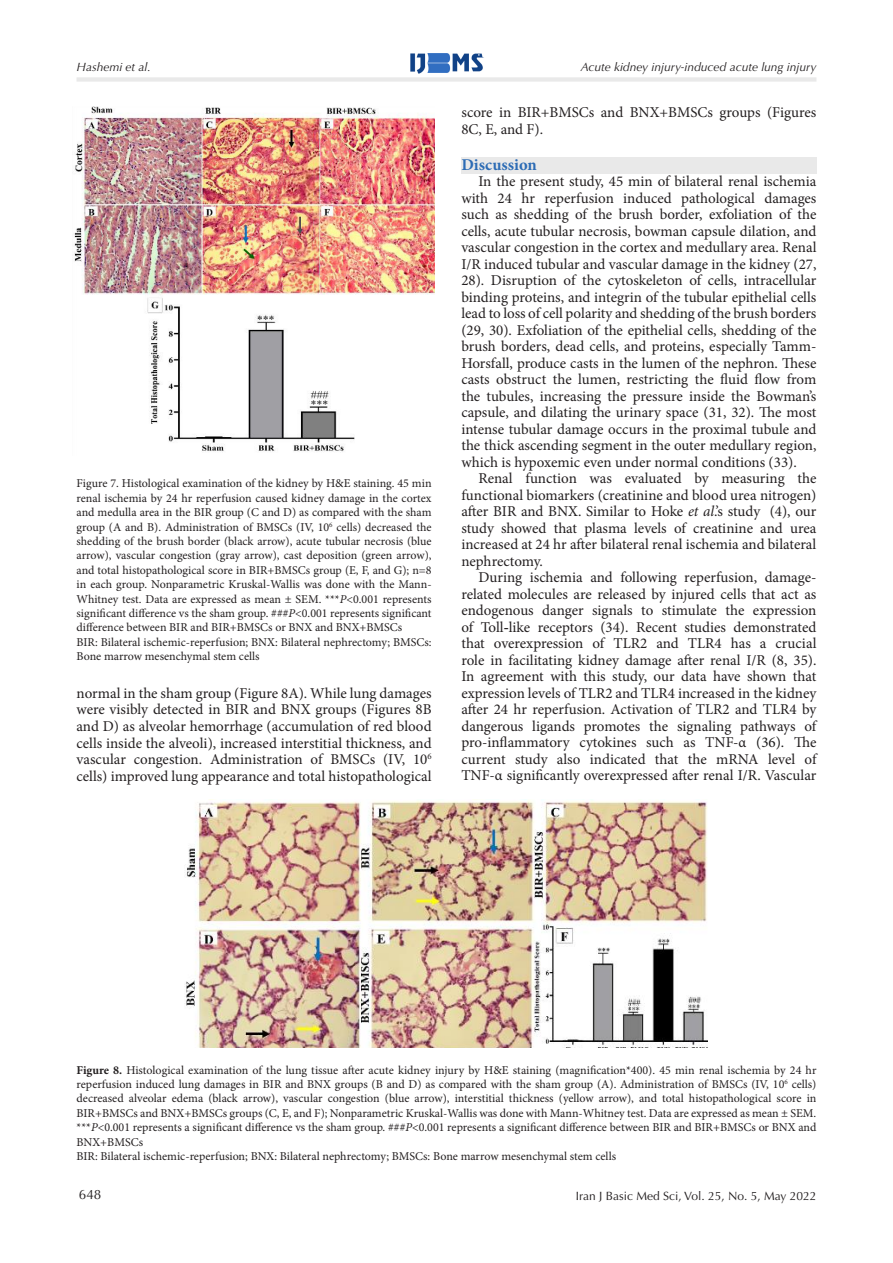
<style>
.page{position:relative;width:893px;height:1263px;background:#fff}
.page>*{position:absolute;margin:0;border:0;box-sizing:border-box;transform-origin:0 0}
.t1{font:700 16.5px "Minion Pro";color:#2d6cb5}
.t2{font:15px/16.5px "Minion Pro";color:#231f20;text-align:justify}
.t3{font:13.5px "Optima LT Std";color:#231f20}
.t4{font:12px/14.4px "Minion Pro";color:#231f20;text-align:justify}
.t5{font:italic 12px "Optima LT Std";color:#231f20}
.t6{font:12px "Optima LT Std";color:#231f20}
.s1{font-style:italic}
.s2{font-family:"Times New Roman"}
.s3{color:#1a1a1a}
.s4{font-weight:700}
</style>
<div class="page">
<img style="left:410px;top:53px;width:74px;height:21px">
<div style="left:77px;top:77px;width:739px;height:5px;background:#e9e9e9"></div>
<div style="left:461px;top:158px;width:355px;height:16px;background:#e9e9e9"></div>
<img style="left:74px;top:106px;width:361px;height:346px">
<img style="left:186px;top:800px;width:521px;height:247px">
<p class="t5" style="left:77px;top:60px;width:76px">Hashemi et al.</p>
<p class="t5" style="left:581px;top:60px;width:237px">Acute kidney injury-induced acute lung injury</p>
<p class="t4" style="left:77px;top:476px;width:357px">Figure 7. Histological examination of the kidney by H&amp;E staining. 45 min renal ischemia by 24 hr reperfusion caused kidney damage in the cortex and medulla area in the BIR group (C and D) as compared with the sham group (A and B). Administration of BMSCs (IV, 10<sup>6</sup> cells) decreased the shedding of the brush border (black arrow), acute tubular necrosis (blue arrow), vascular congestion (gray arrow), cast deposition (green arrow), and total histopathological score in BIR+BMSCs group (E, F, and G); n=8 in each group. Nonparametric Kruskal-Wallis was done with the Mann-Whitney test. Data are expressed as mean ± SEM. ***<span class="s1">P</span>&lt;0.001 represents significant difference vs the sham group. ###<span class="s1">P</span>&lt;0.001 represents significant difference between BIR and BIR+BMSCs or BNX and BNX+BMSCs</p>
<p class="t4" style="left:77px;top:635px;width:357px">BIR: Bilateral ischemic-reperfusion; BNX: Bilateral nephrectomy; BMSCs:<br>Bone marrow mesenchymal stem cells</p>
<p class="t2" style="left:77px;top:685px;width:357px">normal in the sham group (Figure 8A). While lung damages were visibly detected in BIR and BNX groups (Figures 8B and D) as alveolar hemorrhage (accumulation of red blood cells inside the alveoli), increased interstitial thickness, and vascular congestion. Administration of BMSCs (IV, 10<sup>6 </sup>cells) improved lung appearance and total histopathological</p>
<p class="t2" style="left:461px;top:104px;width:357px">score in BIR+BMSCs and BNX+BMSCs groups (Figures<br>8C, E, and F).</p>
<p class="t1" style="left:461px;top:153px;width:77px">Discussion</p>
<p class="t2" style="left:461px;top:173px;width:357px;text-indent:17px">In the present study, 45 min of bilateral renal ischemia with 24 hr reperfusion induced pathological damages such as shedding of the brush border, exfoliation of the cells, acute tubular necrosis, bowman capsule dilation, and vascular congestion in the cortex and medullary area. Renal I/R induced tubular and vascular damage in the kidney (27, 28). Disruption of the cytoskeleton of cells, intracellular binding proteins, and integrin of the tubular epithelial cells lead to loss of cell polarity and shedding of the brush borders (29, 30). Exfoliation of the epithelial cells, shedding of the brush borders, dead cells, and proteins, especially Tamm-Horsfall, produce casts in the lumen of the nephron. These casts obstruct the lumen, restricting the fluid flow from the tubules, increasing the pressure inside the Bowman’s capsule, and dilating the urinary space (31, 32). The most intense tubular damage occurs in the proximal tubule and the thick ascending segment in the outer medullary region, which is hypoxemic even under normal conditions (33).</p>
<p class="t2" style="left:461px;top:470px;width:357px;text-indent:17px">Renal function was evaluated by measuring the functional biomarkers (creatinine and blood urea nitrogen) after BIR and BNX. Similar to Hoke <span class="s1">et al</span>.’s study (4), our study showed that plasma levels of creatinine and urea increased at 24 hr after bilateral renal ischemia and bilateral nephrectomy.</p>
<p class="t2" style="left:461px;top:569px;width:357px;text-indent:17px">During ischemia and following reperfusion, damage&shy;related molecules are released by injured cells that act as endogenous danger signals to stimulate the expression of Toll<span class="s2">‐</span>like receptors (34). Recent studies demonstrated that overexpression of TLR2 and TLR4 has a crucial role in facilitating kidney damage after renal I/R (8, 35).<br>In agreement with this study, our data have shown that expression levels of TLR2 and TLR4 increased in the kidney after 24 hr reperfusion. Activation of TLR2 and TLR4 by dangerous ligands promotes the signaling pathways of pro-inflammatory cytokines such as TNF-α <span class="s3">(36).</span> The current study also indicated that the mRNA level of TNF-α significantly overexpressed after renal I/R<span class="s3">.</span> Vascular</p>
<p class="t4" style="left:77px;top:1063px;width:741px"><span class="s4">Figure 8.</span> Histological examination of the lung tissue after acute kidney injury by H&amp;E staining (magnification*400). 45 min renal ischemia by 24 hr reperfusion induced lung damages in BIR and BNX groups (B and D) as compared with the sham group (A). Administration of BMSCs (IV, 10<sup>6</sup> cells) decreased alveolar edema (black arrow), vascular congestion (blue arrow), interstitial thickness (yellow arrow), and total histopathological score in BIR+BMSCs and BNX+BMSCs groups (C, E, and F); Nonparametric Kruskal-Wallis was done with Mann-Whitney test. Data are expressed as mean ± SEM. ***<span class="s1">P</span>&lt;0.001 represents a significant difference vs the sham group. ###<span class="s1">P</span>&lt;0.001 represents a significant difference between BIR and BIR+BMSCs or BNX and BNX+BMSCs</p>
<p class="t4" style="left:77px;top:1149px;width:541px">BIR: Bilateral ischemic-reperfusion; BNX: Bilateral nephrectomy; BMSCs: Bone marrow mesenchymal stem cells</p>
<p class="t3" style="left:79px;top:1187px;width:24px">648</p>
<p class="t6" style="left:576px;top:1188px;width:242px">Iran J Basic Med Sci, Vol. 25, No. 5, May 2022</p>
</div>
